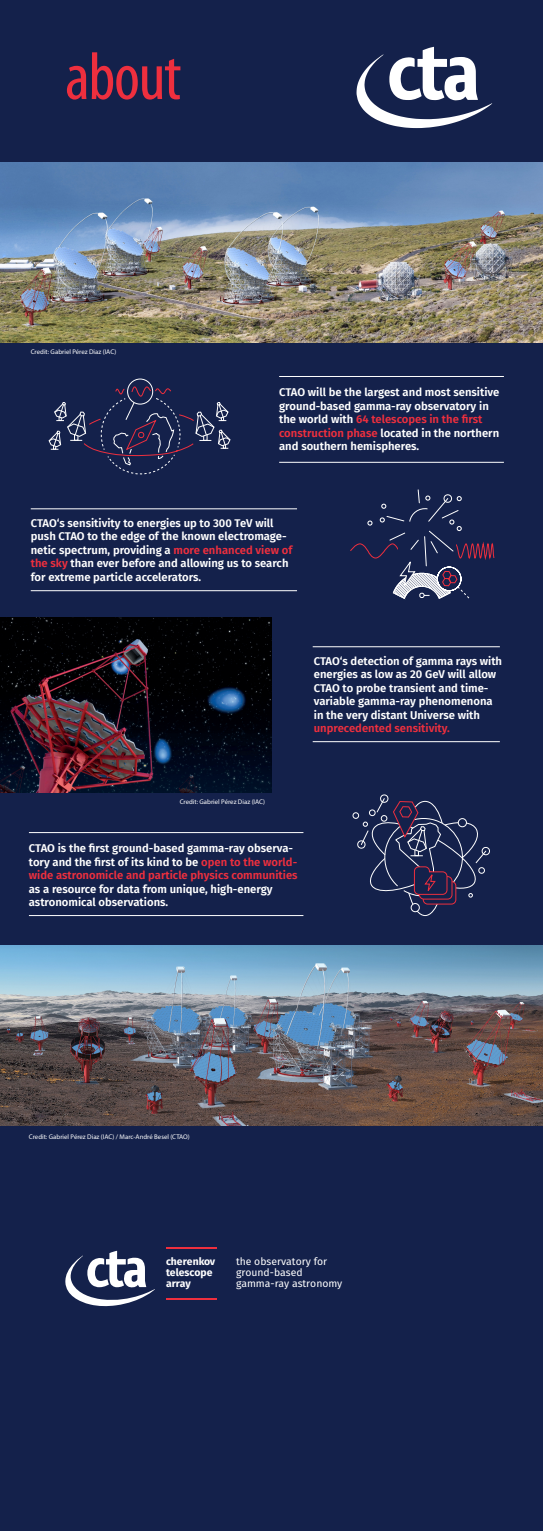
<style>
.page{position:relative;width:543px;height:1531px;background:#fff}
.page>*{position:absolute;margin:0;border:0;box-sizing:border-box;transform-origin:0 0}
.t1{font:600 11.25px/13.5px "Fira Sans";color:#fff}
.t2{font:600 11.25px "Fira Sans";color:#ee2f3e}
.t3{font:10.35px/11.2px "Fira Sans";color:#fff}
.t4{font:700 10.35px/11.2px "Fira Sans";color:#fff}
.t5{font:6.75px "Myriad Pro";color:#fff}
.s1{color:#ee2f3e}
</style>
<div class="page">
<div style="left:0;top:0;width:542px;height:1531px;background:#14214b"></div>
<svg style="left:67px;top:52px;width:113px;height:48px"></svg>
<img style="left:0;top:618px;width:271px;height:175px">
<img style="left:0;top:163px;width:542px;height:179px">
<img style="left:0;top:945px;width:542px;height:180px">
<svg style="left:352px;top:794px;width:138px;height:122px"></svg>
<hr style="left:29px;top:832px;width:274px;height:1px;background:#fff">
<hr style="left:29px;top:915px;width:274px;height:1px;background:#fff">
<hr style="left:31px;top:508px;width:266px;height:1px;background:#fff">
<hr style="left:31px;top:590px;width:266px;height:1px;background:#fff">
<hr style="left:279px;top:376px;width:224px;height:1px;background:#fff">
<hr style="left:279px;top:462px;width:224px;height:1px;background:#fff">
<hr style="left:312px;top:646px;width:187px;height:1px;background:#fff">
<hr style="left:312px;top:741px;width:187px;height:1px;background:#fff">
<svg style="left:350px;top:489px;width:144px;height:110px"></svg>
<div style="left:127px;top:379px;width:26px;height:25px;border:1px solid #fff;border-radius:50%"></div>
<svg style="left:48px;top:386px;width:183px;height:89px"></svg>
<svg style="left:356px;top:47px;width:135px;height:81px"></svg>
<svg style="left:65px;top:1251px;width:90px;height:55px"></svg>
<hr style="left:166px;top:1247px;width:50px;height:1px;background:#ee2f3e">
<hr style="left:166px;top:1298px;width:50px;height:1px;background:#ee2f3e">
<p class="t5" style="left:31px;top:349px;width:87px">Credit: Gabriel Pérez Diaz (IAC)</p>
<p class="t1" style="left:279px;top:385px;width:221px">CTAO will be the largest and most sensitive ground-based gamma-ray observatory in the world with <span class="s1">64 telescopes in the first construction phase</span> located in the northern and southern hemispheres.</p>
<p class="t1" style="left:31px;top:516px;width:263px">CTAO‘s sensitivity to energies up to 300 TeV will push CTAO to the edge of the known electromage&shy;netic spectrum, providing a <span class="s1">more enhanced view of the sky</span> than ever before and allowing us to search for extreme particle accelerators.</p>
<p class="t1" style="left:313px;top:654px;width:190px">CTAO‘s detection of gamma rays with energies as low as 20 GeV will allow CTAO to probe transient and time&shy;variable gamma-ray phenomenona in the very distant Universe with</p>
<p class="t2" style="left:313px;top:720px;width:137px">unprecedented sensitivity.</p>
<p class="t5" style="left:179px;top:799px;width:87px">Credit: Gabriel Pérez Diaz (IAC)</p>
<p class="t1" style="left:29px;top:841px;width:270px">CTAO is the first ground-based gamma-ray observa&shy;tory and the first of its kind to be <span class="s1">open to the world&shy;wide astronomicle and particle physics communities</span></p>
<p class="t1" style="left:29px;top:882px;width:245px">as a resource for data from unique, high-energy astronomical observations.</p>
<p class="t5" style="left:29px;top:1134px;width:162px">Credit: Gabriel Pérez Diaz (IAC) / Marc-André Besel (CTAO)</p>
<p class="t4" style="left:166px;top:1255px;width:51px">cherenkov telescope array</p>
<p class="t3" style="left:236px;top:1255px;width:108px">the observatory for ground-based gamma-ray astronomy</p>
</div>
